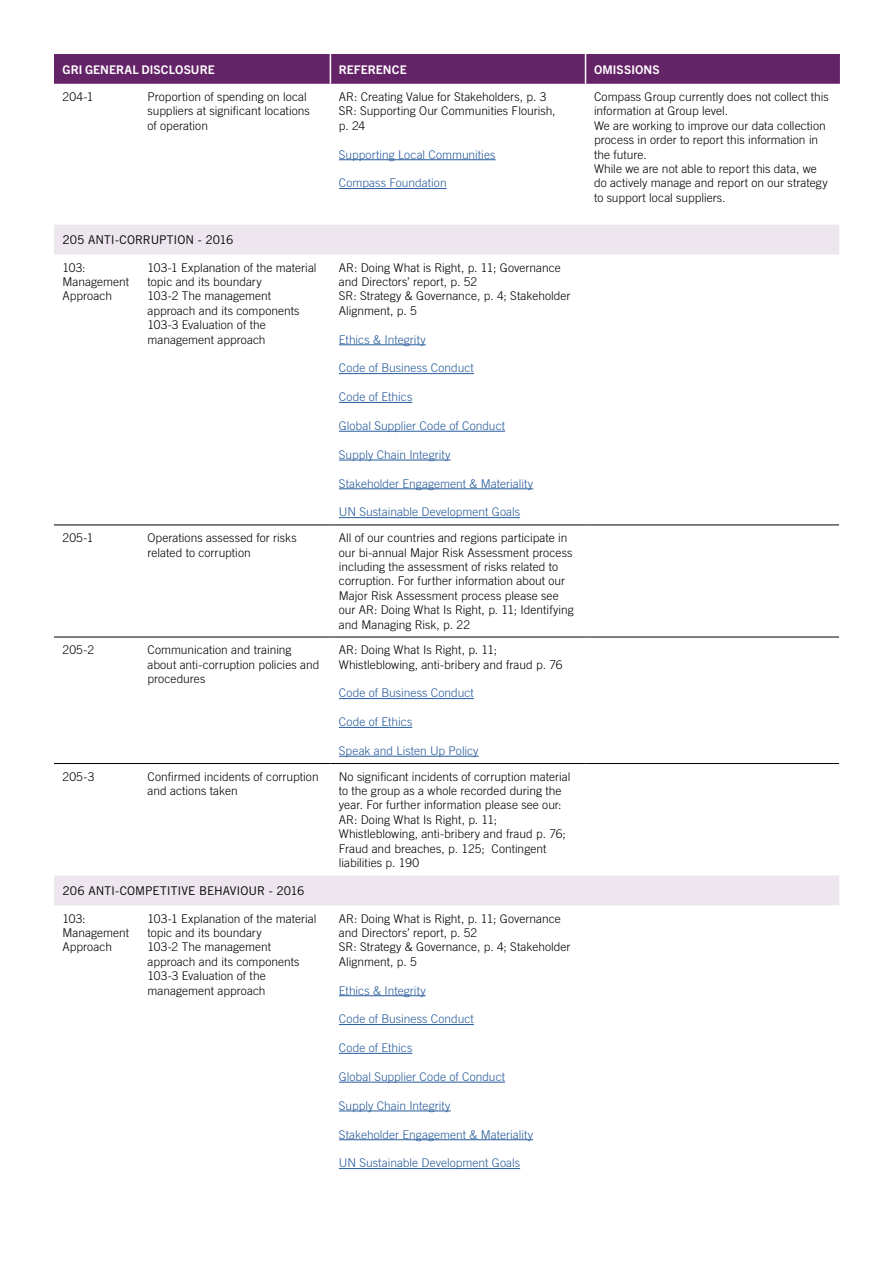
<style>
.page{position:relative;width:893px;height:1263px;background:#fff}
.page>*{position:absolute;margin:0;border:0;box-sizing:border-box;transform-origin:0 0}
.t1{font:300 12px/14.4px "Trade Gothic LT Std";letter-spacing:.005em;color:#000}
.t2{font:300 12px "Trade Gothic LT Std";letter-spacing:.005em;color:#275b9b}
.t3{font:12px "Trade Gothic LT Std";color:#000}
.t4{font:700 12px "Trade Gothic Next LT Pro";letter-spacing:.01em;color:#fff}
</style>
<div class="page">
<div style="left:54px;top:54px;width:786px;height:30px;background:#642367"></div>
<svg style="left:54px;top:225px;width:785px;height:680px"></svg>
<hr style="left:54px;top:525px;width:85px;height:1px;background:#000">
<hr style="left:139px;top:525px;width:191px;height:1px;background:#000">
<hr style="left:330px;top:525px;width:255px;height:1px;background:#000">
<hr style="left:585px;top:525px;width:254px;height:1px;background:#000">
<hr style="left:54px;top:637px;width:85px;height:1px;background:#000">
<hr style="left:139px;top:637px;width:191px;height:1px;background:#000">
<hr style="left:330px;top:637px;width:255px;height:1px;background:#000">
<hr style="left:585px;top:637px;width:254px;height:1px;background:#000">
<hr style="left:54px;top:763px;width:85px;height:1px;background:#000">
<hr style="left:139px;top:763px;width:191px;height:1px;background:#000">
<hr style="left:330px;top:763px;width:255px;height:1px;background:#000">
<hr style="left:585px;top:763px;width:254px;height:1px;background:#000">
<hr style="left:330px;top:54px;width:1px;height:30px;background:#fff">
<hr style="left:585px;top:54px;width:1px;height:30px;background:#fff">
<hr style="left:339px;top:159px;width:157px;height:1px;background:#275b9b">
<hr style="left:339px;top:188px;width:108px;height:1px;background:#275b9b">
<hr style="left:339px;top:344px;width:87px;height:1px;background:#275b9b">
<hr style="left:339px;top:373px;width:135px;height:1px;background:#275b9b">
<hr style="left:339px;top:402px;width:73px;height:1px;background:#275b9b">
<hr style="left:339px;top:431px;width:166px;height:1px;background:#275b9b">
<hr style="left:339px;top:460px;width:112px;height:1px;background:#275b9b">
<hr style="left:339px;top:488px;width:194px;height:1px;background:#275b9b">
<hr style="left:339px;top:517px;width:181px;height:1px;background:#275b9b">
<hr style="left:339px;top:698px;width:135px;height:1px;background:#275b9b">
<hr style="left:339px;top:727px;width:73px;height:1px;background:#275b9b">
<hr style="left:339px;top:756px;width:140px;height:1px;background:#275b9b">
<hr style="left:339px;top:995px;width:87px;height:1px;background:#275b9b">
<hr style="left:339px;top:1024px;width:135px;height:1px;background:#275b9b">
<hr style="left:339px;top:1053px;width:73px;height:1px;background:#275b9b">
<hr style="left:339px;top:1082px;width:166px;height:1px;background:#275b9b">
<hr style="left:339px;top:1111px;width:112px;height:1px;background:#275b9b">
<hr style="left:339px;top:1139px;width:194px;height:1px;background:#275b9b">
<hr style="left:339px;top:1168px;width:181px;height:1px;background:#275b9b">
<p class="t4" style="left:63px;top:61px;width:154px">GRI GENERAL DISCLOSURE</p>
<p class="t4" style="left:339px;top:61px;width:69px">REFERENCE</p>
<p class="t4" style="left:594px;top:61px;width:67px">OMISSIONS</p>
<p class="t1" style="left:63px;top:89px;width:33px">204-1</p>
<p class="t1" style="left:148px;top:89px;width:164px">Proportion of spending on local suppliers at significant locations of operation</p>
<p class="t1" style="left:339px;top:89px;width:218px">AR: Creating Value for Stakeholders, p. 3<br>SR: Supporting Our Communities Flourish, p. 24</p>
<p class="t2" style="left:339px;top:147px;width:158px">Supporting Local Communities</p>
<p class="t2" style="left:339px;top:176px;width:109px">Compass Foundation</p>
<p class="t1" style="left:594px;top:89px;width:236px">Compass Group currently does not collect this information at Group level.<br>We are working to improve our data collection process in order to report this information in the future.<br>While we are not able to report this data, we do actively manage and report on our strategy to support local suppliers.</p>
<p class="t3" style="left:63px;top:232px;width:173px">205 ANTI-CORRUPTION - 2016</p>
<p class="t1" style="left:63px;top:260px;width:68px">103:<br>Management<br>Approach</p>
<p class="t1" style="left:148px;top:260px;width:170px">103-1 Explanation of the material topic and its boundary<br>103-2 The management approach and its components<br>103-3 Evaluation of the management approach</p>
<p class="t1" style="left:339px;top:260px;width:233px">AR: Doing What is Right, p. 11; Governance and Directors’ report, p. 52<br>SR: Strategy &amp; Governance, p. 4; Stakeholder<br>Alignment, p. 5</p>
<p class="t2" style="left:339px;top:332px;width:88px">Ethics &amp; Integrity</p>
<p class="t2" style="left:339px;top:361px;width:137px">Code of Business Conduct</p>
<p class="t2" style="left:339px;top:390px;width:75px">Code of Ethics</p>
<p class="t2" style="left:339px;top:419px;width:168px">Global Supplier Code of Conduct</p>
<p class="t2" style="left:339px;top:447px;width:113px">Supply Chain Integrity</p>
<p class="t2" style="left:339px;top:476px;width:196px">Stakeholder Engagement &amp; Materiality</p>
<p class="t2" style="left:339px;top:505px;width:183px">UN Sustainable Development Goals</p>
<p class="t1" style="left:62px;top:530px;width:32px">205-1</p>
<p class="t1" style="left:148px;top:530px;width:151px">Operations assessed for risks related to corruption</p>
<p class="t1" style="left:339px;top:530px;width:236px">All of our countries and regions participate in our bi-annual Major Risk Assessment process including the assessment of risks related to corruption. For further information about our Major Risk Assessment process please see our AR: Doing What Is Right, p. 11; Identifying and Managing Risk, p. 22</p>
<p class="t1" style="left:62px;top:642px;width:33px">205-2</p>
<p class="t1" style="left:148px;top:642px;width:173px">Communication and training about anti-corruption policies and procedures</p>
<p class="t1" style="left:339px;top:642px;width:225px">AR: Doing What Is Right, p. 11;<br>Whistleblowing, anti-bribery and fraud p. 76</p>
<p class="t2" style="left:339px;top:686px;width:137px">Code of Business Conduct</p>
<p class="t2" style="left:339px;top:715px;width:75px">Code of Ethics</p>
<p class="t2" style="left:339px;top:744px;width:141px">Speak and Listen Up Policy</p>
<p class="t1" style="left:62px;top:769px;width:33px">205-3</p>
<p class="t1" style="left:148px;top:769px;width:173px">Confirmed incidents of corruption and actions taken</p>
<p class="t1" style="left:339px;top:769px;width:233px">No significant incidents of corruption material to the group as a whole recorded during the year. For further information please see our:<br>AR: Doing What Is Right, p. 11; Whistleblowing, anti-bribery and fraud p. 76; Fraud and breaches, p. 125; Contingent liabilities p. 190</p>
<p class="t3" style="left:62px;top:883px;width:244px">206 ANTI-COMPETITIVE BEHAVIOUR - 2016</p>
<p class="t1" style="left:62px;top:911px;width:68px">103:<br>Management<br>Approach</p>
<p class="t1" style="left:148px;top:911px;width:170px">103-1 Explanation of the material topic and its boundary<br>103-2 The management approach and its components<br>103-3 Evaluation of the management approach</p>
<p class="t1" style="left:339px;top:911px;width:233px">AR: Doing What is Right, p. 11; Governance and Directors’ report, p. 52<br>SR: Strategy &amp; Governance, p. 4; Stakeholder<br>Alignment, p. 5</p>
<p class="t2" style="left:339px;top:983px;width:88px">Ethics &amp; Integrity</p>
<p class="t2" style="left:339px;top:1012px;width:137px">Code of Business Conduct</p>
<p class="t2" style="left:339px;top:1041px;width:75px">Code of Ethics</p>
<p class="t2" style="left:339px;top:1069px;width:168px">Global Supplier Code of Conduct</p>
<p class="t2" style="left:339px;top:1098px;width:113px">Supply Chain Integrity</p>
<p class="t2" style="left:339px;top:1127px;width:196px">Stakeholder Engagement &amp; Materiality</p>
<p class="t2" style="left:339px;top:1156px;width:183px">UN Sustainable Development Goals</p>
</div>
